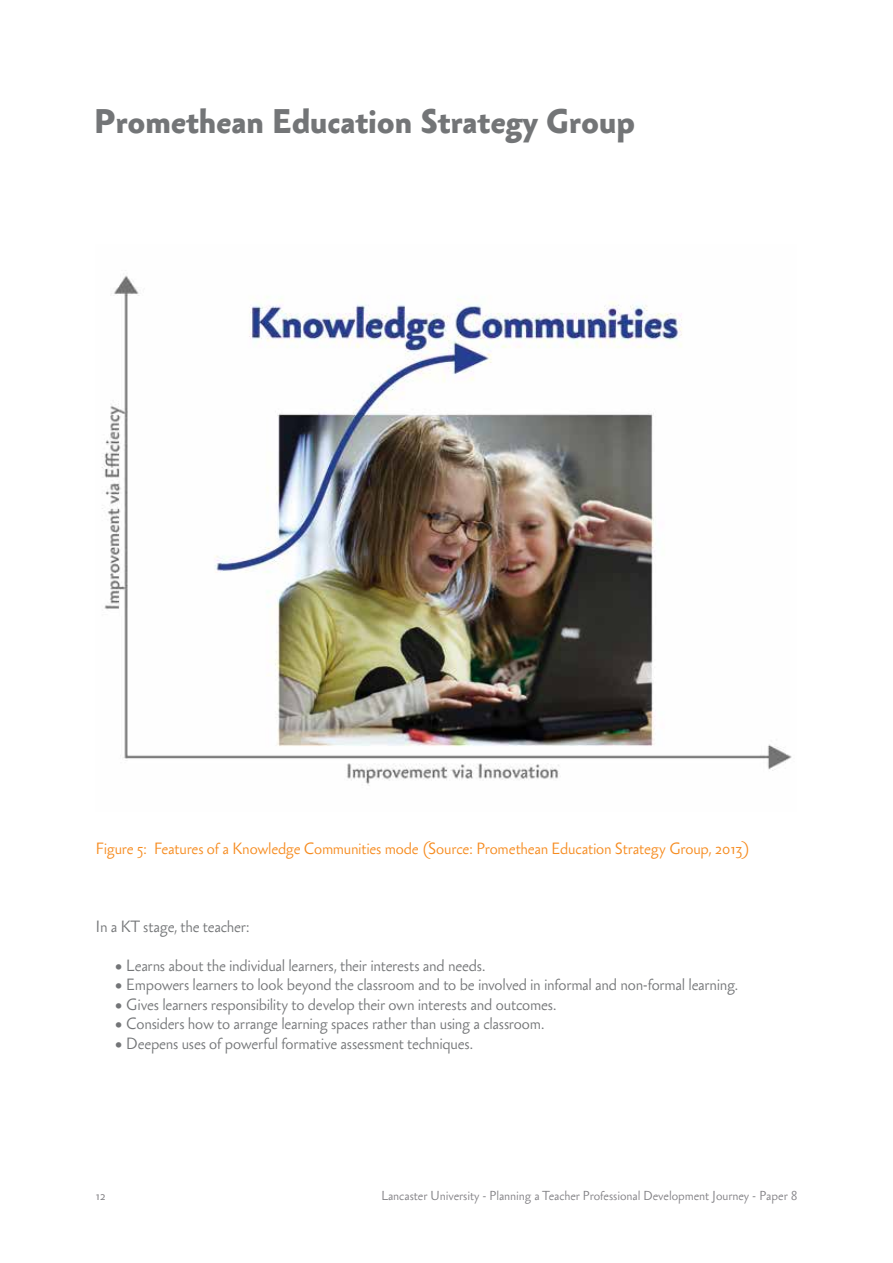
<style>
.page{position:relative;width:893px;height:1263px;background:#fff}
.page>*{position:absolute;margin:0;border:0;box-sizing:border-box;transform-origin:0 0}
.t1{font:500 31.5px "Sebastian";color:#737577}
.t2{font:300 15px "Sebastian";letter-spacing:-.015em;color:#737577}
.t3{font:300 15px "Sebastian";letter-spacing:-.01em;color:#f68b1f}
.t4{font:300 12px "Sebastian";color:#807f83}
</style>
<div class="page">
<img style="left:101px;top:275px;width:691px;height:511px">
<h1 class="t1" style="left:94px;top:101px;width:542px">Promethean Education Strategy Group</h1>
<p class="t3" style="left:96px;top:838px;width:655px">Figure 5: Features of a Knowledge Communities mode (Source: Promethean Education Strategy Group, 2013)</p>
<p class="t2" style="left:96px;top:916px;width:155px">In a KT stage, the teacher:</p>
<p class="t2" style="left:115px;top:955px;width:373px">• Learns about the individual learners, their interests and needs.</p>
<p class="t2" style="left:115px;top:975px;width:626px">• Empowers learners to look beyond the classroom and to be involved in informal and non-formal learning.</p>
<p class="t2" style="left:115px;top:994px;width:444px">• Gives learners responsibility to develop their own interests and outcomes.</p>
<p class="t2" style="left:115px;top:1014px;width:432px">• Considers how to arrange learning spaces rather than using a classroom.</p>
<p class="t2" style="left:115px;top:1033px;width:361px">• Deepens uses of powerful formative assessment techniques.</p>
<p class="t4" style="left:95px;top:1188px;width:12px">12</p>
<p class="t4" style="left:381px;top:1188px;width:418px">Lancaster University - Planning a Teacher Professional Development Journey - Paper 8</p>
</div>
